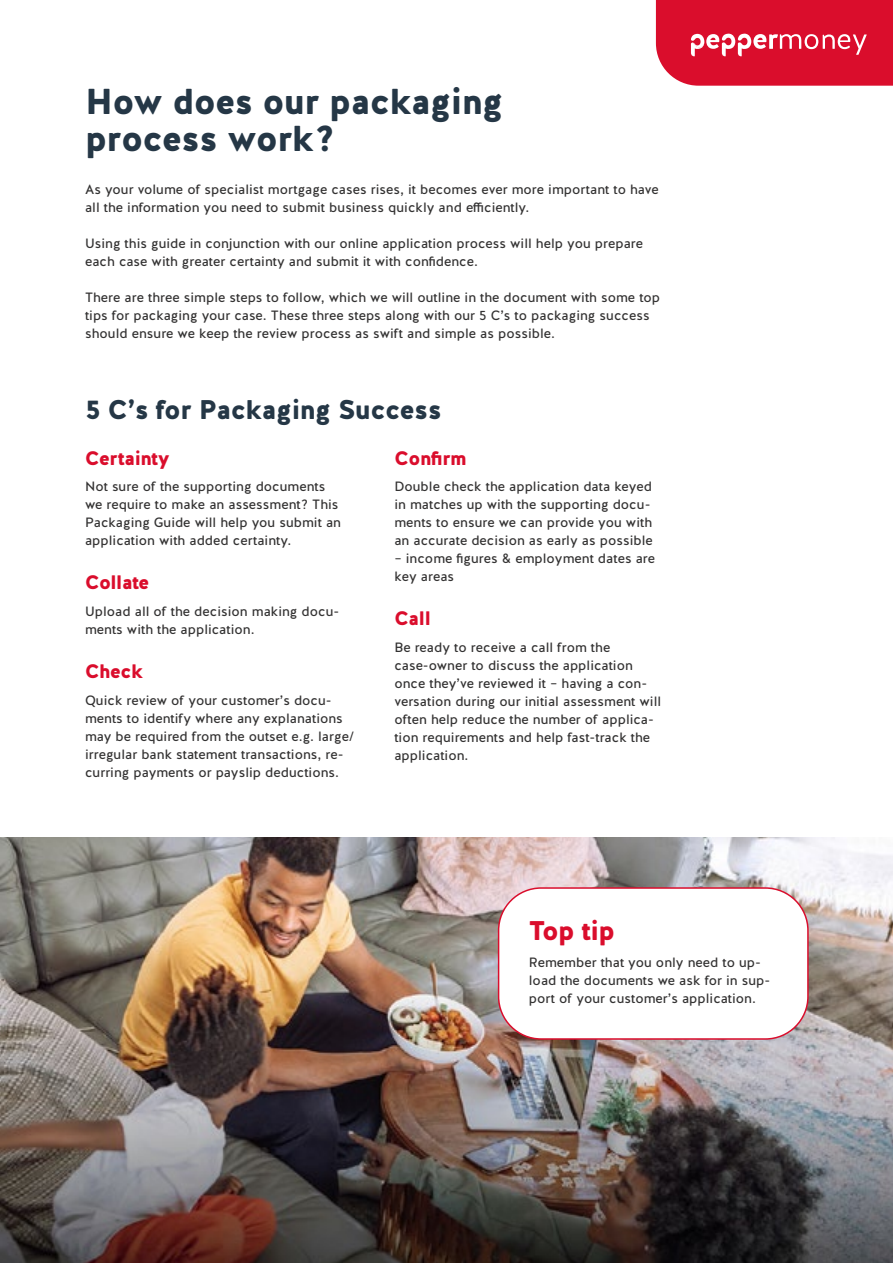
<style>
.page{position:relative;width:893px;height:1263px;background:#fff}
.page>*{position:absolute;margin:0;border:0;box-sizing:border-box;transform-origin:0 0}
.t1{font:900 36px/37.5px "Halis R";letter-spacing:-.02em;color:#253746}
.t2{font:900 27px "Halis R";letter-spacing:-.02em;color:#253746}
.t3{font:900 27px "Halis R";letter-spacing:-.02em;color:#da0d2c}
.t4{font:900 19.5px "Halis R";letter-spacing:-.02em;color:#da0d2c}
.t5{font:13.5px/18px "Halis R";color:#333232}
</style>
<div class="page">
<svg style="left:656px;top:0;width:237px;height:86px;background:#dd213d"></svg>
<img style="left:0;top:838px;width:893px;height:425px">
<div style="left:499px;top:888px;width:309px;height:151px;background:#fff;border-radius:43px"></div>
<div style="left:498px;top:887px;width:311px;height:153px;border:2px solid #da0d2c;border-radius:43px"></div>
<h1 class="t1" style="left:85px;top:83px;width:420px">How does our packaging process work?</h1>
<p class="t5" style="left:85px;top:180px;width:575px">As your volume of specialist mortgage cases rises, it becomes ever more important to have all the information you need to submit business quickly and efficiently.</p>
<p class="t5" style="left:85px;top:234px;width:560px">Using this guide in conjunction with our online application process will help you prepare each case with greater certainty and submit it with confidence.</p>
<p class="t5" style="left:85px;top:288px;width:577px">There are three simple steps to follow, which we will outline in the document with some top tips for packaging your case. These three steps along with our 5 C’s to packaging success should ensure we keep the review process as swift and simple as possible.</p>
<h2 class="t2" style="left:85px;top:392px;width:358px">5 C’s for Packaging Success</h2>
<h3 class="t4" style="left:85px;top:445px;width:86px">Certainty</h3>
<p class="t5" style="left:85px;top:478px;width:257px">Not sure of the supporting documents we require to make an assessment? This Packaging Guide will help you submit an application with added certainty.</p>
<h3 class="t4" style="left:85px;top:570px;width:66px">Collate</h3>
<p class="t5" style="left:85px;top:602px;width:256px">Upload all of the decision making docu&shy;ments with the application.</p>
<h3 class="t4" style="left:85px;top:659px;width:60px">Check</h3>
<p class="t5" style="left:85px;top:691px;width:270px">Quick review of your customer’s docu&shy;ments to identify where any explanations may be required from the outset e.g. large/ irregular bank statement transactions, re&shy;curring payments or payslip deductions.</p>
<h3 class="t4" style="left:394px;top:445px;width:74px">Confirm</h3>
<p class="t5" style="left:394px;top:478px;width:260px">Double check the application data keyed in matches up with the supporting docu&shy;ments to ensure we can provide you with an accurate decision as early as possible</p>
<p class="t5" style="left:394px;top:550px;width:262px">– income figures &amp; employment dates are key areas</p>
<h3 class="t4" style="left:394px;top:606px;width:38px">Call</h3>
<p class="t5" style="left:394px;top:638px;width:268px">Be ready to receive a call from the case-owner to discuss the application once they’ve reviewed it – having a con&shy;versation during our initial assessment will often help reduce the number of applica&shy;tion requirements and help fast-track the application.</p>
<h2 class="t3" style="left:529px;top:913px;width:88px">Top tip</h2>
<p class="t5" style="left:529px;top:953px;width:243px">Remember that you only need to up&shy;load the documents we ask for in sup&shy;port of your customer’s application.</p>
</div>
